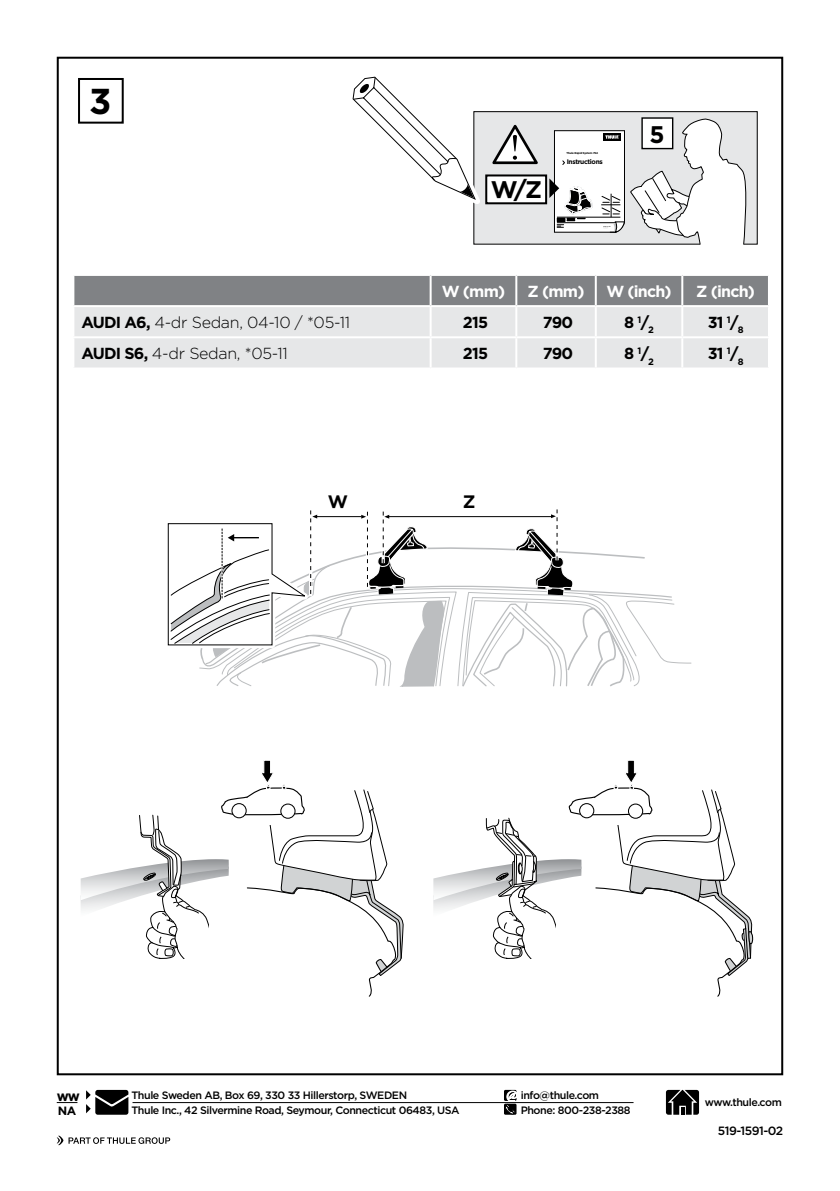
<style>
.page{position:relative;width:840px;height:1191px;background:#fff}
.page>*{position:absolute;margin:0;border:0;box-sizing:border-box;transform-origin:0 0}
.t1{font:700 36px "Gotham";color:#000}
.t2{font:700 24px "Gotham";color:#000}
.t3{font:700 18px "Gotham";color:#000}
.t4{font:300 16px "Gotham";letter-spacing:-.02em;color:#000}
.t5{font:700 16px "Gotham";letter-spacing:-.05em;color:#000}
.t6{font:700 16px "Gotham";letter-spacing:-.05em;color:#fff}
.t7{font:700 14px "Gotham";color:#000}
.t8{font:500 12px "Gotham";letter-spacing:-.04em;color:#000}
.t9{font:700 12px "Gotham";color:#000}
.t10{font:500 10.6px/14.8px "Gotham";letter-spacing:-.04em;color:#000}
.t11{font:700 6.6px "Gotham";letter-spacing:-.05em;color:#000}
.t12{font:700 2.8px "Gotham";letter-spacing:-.05em;color:#000}
.s1{font-weight:700}
</style>
<div class="page">
<div style="left:78px;top:78px;width:46px;height:46px;border:2px solid #000"></div>
<svg style="left:57px;top:1102px;width:20px;height:1px"></svg>
<hr style="left:132px;top:1102px;width:501px;height:1px;background:#000">
<svg style="left:665px;top:1089px;width:33px;height:25px"></svg>
<svg style="left:504px;top:1090px;width:12px;height:24px"></svg>
<svg style="left:86px;top:1090px;width:42px;height:24px"></svg>
<div style="left:74px;top:276px;width:693px;height:29px;background:#808285"></div>
<div style="left:74px;top:307px;width:693px;height:60px;background:#e6e7e8"></div>
<hr style="left:429px;top:276px;width:2px;height:29px;background:#fff">
<hr style="left:515px;top:276px;width:2px;height:29px;background:#fff">
<hr style="left:594px;top:276px;width:2px;height:29px;background:#fff">
<hr style="left:681px;top:276px;width:2px;height:29px;background:#fff">
<hr style="left:429px;top:307px;width:2px;height:29px;background:#fff">
<hr style="left:515px;top:307px;width:2px;height:29px;background:#fff">
<hr style="left:594px;top:307px;width:2px;height:29px;background:#fff">
<hr style="left:681px;top:307px;width:2px;height:29px;background:#fff">
<hr style="left:72px;top:336px;width:358px;height:2px;background:#fff">
<hr style="left:430px;top:336px;width:86px;height:2px;background:#fff">
<hr style="left:429px;top:338px;width:2px;height:29px;background:#fff">
<hr style="left:516px;top:336px;width:79px;height:2px;background:#fff">
<hr style="left:515px;top:338px;width:2px;height:29px;background:#fff">
<hr style="left:595px;top:336px;width:87px;height:2px;background:#fff">
<hr style="left:594px;top:338px;width:2px;height:29px;background:#fff">
<hr style="left:682px;top:336px;width:87px;height:2px;background:#fff">
<hr style="left:681px;top:338px;width:2px;height:29px;background:#fff">
<div style="left:473px;top:112px;width:283px;height:132px;background:#e6e7e8"></div>
<div style="left:473px;top:111px;width:284px;height:134px;border:1px solid #000"></div>
<div style="left:486px;top:175px;width:60px;height:28px;background:#fff"></div>
<div style="left:485px;top:174px;width:62px;height:30px;border:2px solid #000"></div>
<svg style="left:352px;top:76px;width:185px;height:137px"></svg>
<svg style="left:549px;top:118px;width:199px;height:127px"></svg>
<svg style="left:81px;top:509px;width:671px;height:488px"></svg>
<svg style="left:57px;top:1135px;width:113px;height:10px"></svg>
<h1 class="t1" style="left:89px;top:77px;width:24px">3</h1>
<h2 class="t2" style="left:490px;top:174px;width:53px">W/Z</h2>
<p class="t12" style="left:566px;top:152px;width:33px">Thule Rapid System 754</p>
<p class="t11" style="left:566px;top:157px;width:38px">Instructions</p>
<h2 class="t2" style="left:649px;top:119px;width:17px">5</h2>
<h3 class="t6" style="left:441px;top:281px;width:65px">W (mm)</h3>
<h3 class="t6" style="left:527px;top:281px;width:58px">Z (mm)</h3>
<h3 class="t6" style="left:606px;top:281px;width:67px">W (inch)</h3>
<h3 class="t6" style="left:695px;top:281px;width:60px">Z (inch)</h3>
<h3 class="t4" style="left:81px;top:312px;width:270px"><span class="s1">AUDI A6,</span> 4-dr Sedan, 04-10 / *05-11</h3>
<h3 class="t5" style="left:462px;top:312px;width:27px">215</h3>
<h3 class="t5" style="left:542px;top:312px;width:32px">790</h3>
<h3 class="t5" style="left:623px;top:312px;width:31px">8 <sup>1</sup>/<sub>2</sub></h3>
<h3 class="t5" style="left:707px;top:312px;width:37px">31 <sup>1</sup>/<sub>8</sub></h3>
<h3 class="t4" style="left:81px;top:343px;width:208px"><span class="s1">AUDI S6,</span> 4-dr Sedan, *05-11</h3>
<h3 class="t5" style="left:462px;top:343px;width:27px">215</h3>
<h3 class="t5" style="left:542px;top:343px;width:32px">790</h3>
<h3 class="t5" style="left:623px;top:343px;width:31px">8 <sup>1</sup>/<sub>2</sub></h3>
<h3 class="t5" style="left:707px;top:343px;width:37px">31 <sup>1</sup>/<sub>8</sub></h3>
<h3 class="t3" style="left:328px;top:489px;width:22px">W</h3>
<h3 class="t3" style="left:462px;top:489px;width:14px">Z</h3>
<h3 class="t7" style="left:57px;top:1086px;width:25px">ww</h3>
<p class="t9" style="left:58px;top:1102px;width:20px">NA</p>
<p class="t10" style="left:520px;top:1088px;width:111px">info@thule.com<br>Phone: 800-238-2388</p>
<p class="t10" style="left:131px;top:1088px;width:329px">Thule Sweden AB, Box 69, 330 33 Hillerstorp, SWEDEN<br>Thule Inc., 42 Silvermine Road, Seymour, Connecticut 06483, USA</p>
<p class="t10" style="left:704px;top:1095px;width:78px">www.thule.com</p>
<p class="t8" style="left:717px;top:1122px;width:67px">519-1591-02</p>
</div>
